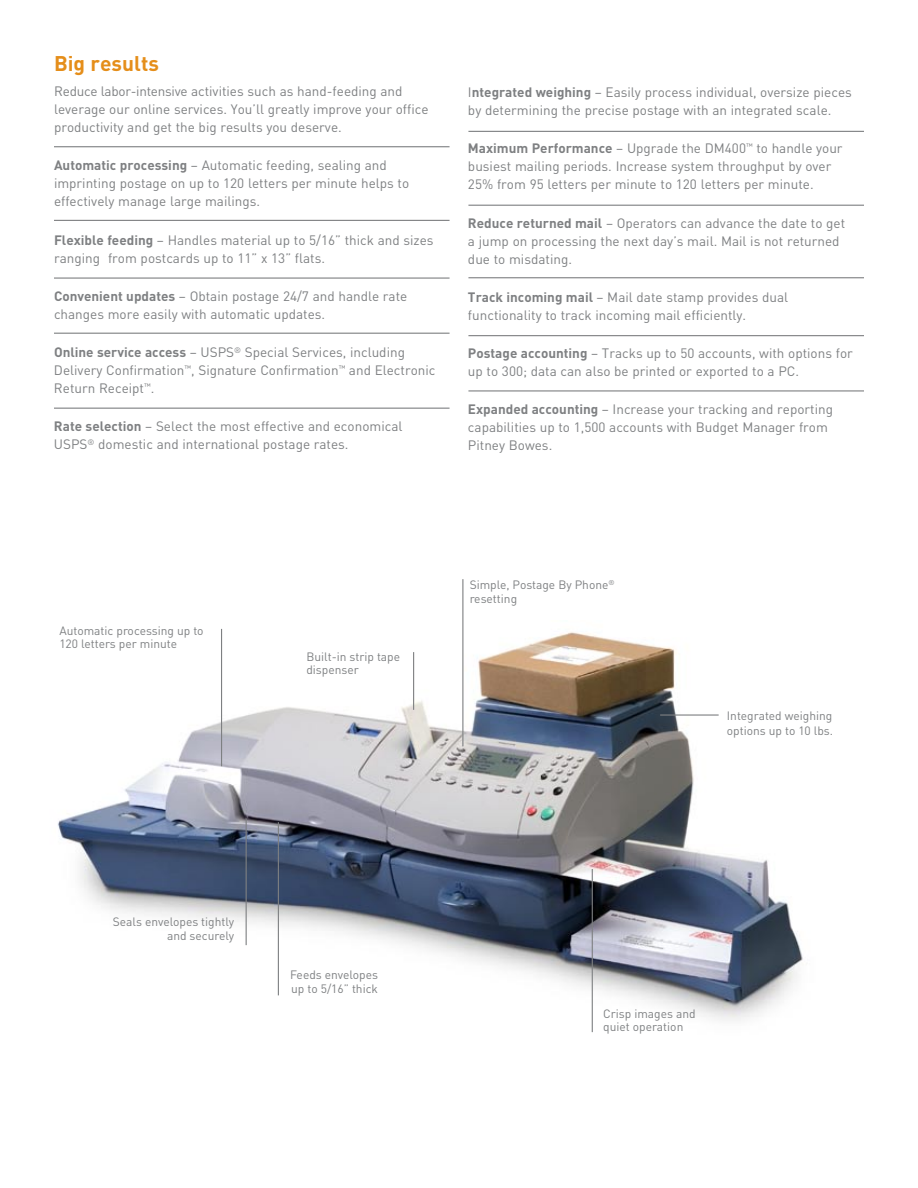
<style>
.page{position:relative;width:918px;height:1188px;background:#fff}
.page>*{position:absolute;margin:0;border:0;box-sizing:border-box;transform-origin:0 0}
.t1{font:700 21px "DIN";color:#e58e1a}
.t2{font:13.5px/18px "DIN";color:#7e8082}
.t3{font:12px/13.5px "DIN";color:#7e8082}
.s1{font-weight:700}
</style>
<div class="page">
<img style="left:58px;top:620px;width:745px;height:413px">
<hr style="left:246px;top:818px;width:1px;height:127px;background:#7e8082">
<hr style="left:592px;top:869px;width:1px;height:163px;background:#7e8082">
<hr style="left:278px;top:822px;width:1px;height:173px;background:#7e8082">
<hr style="left:221px;top:629px;width:1px;height:137px;background:#7e8082">
<hr style="left:660px;top:714px;width:59px;height:2px;background:#7e8082">
<hr style="left:462px;top:579px;width:1px;height:167px;background:#7e8082">
<hr style="left:413px;top:652px;width:1px;height:58px;background:#7e8082">
<hr style="left:54px;top:146px;width:396px;height:1px;background:#7e8082">
<hr style="left:468px;top:131px;width:396px;height:1px;background:#7e8082">
<hr style="left:468px;top:205px;width:396px;height:1px;background:#7e8082">
<hr style="left:468px;top:277px;width:396px;height:1px;background:#7e8082">
<hr style="left:468px;top:335px;width:396px;height:1px;background:#7e8082">
<hr style="left:468px;top:390px;width:396px;height:2px;background:#7e8082">
<hr style="left:54px;top:220px;width:396px;height:1px;background:#7e8082">
<hr style="left:54px;top:278px;width:396px;height:1px;background:#7e8082">
<hr style="left:54px;top:333px;width:396px;height:1px;background:#7e8082">
<hr style="left:54px;top:408px;width:396px;height:1px;background:#7e8082">
<h1 class="t1" style="left:54px;top:50px;width:106px">Big results</h1>
<p class="t2" style="left:54px;top:82px;width:376px">Reduce labor-intensive activities such as hand-feeding and leverage our online services. You’ll greatly improve your office productivity and get the big results you deserve.</p>
<p class="t2" style="left:54px;top:156px;width:357px"><span class="s1">Automatic processing</span> – Automatic feeding, sealing and imprinting postage on up to 120 letters per minute helps to effectively manage large mailings.</p>
<p class="t2" style="left:54px;top:231px;width:381px"><span class="s1">Flexible feeding</span> – Handles material up to 5/16” thick and sizes ranging from postcards up to 11” x 13” flats.</p>
<p class="t2" style="left:54px;top:287px;width:355px"><span class="s1">Convenient updates</span> – Obtain postage 24/7 and handle rate changes more easily with automatic updates.</p>
<p class="t2" style="left:54px;top:343px;width:383px"><span class="s1">Online service access</span> – USPS<sup>®</sup> Special Services, including<br>Delivery Confirmation<sup>™</sup>, Signature Confirmation<sup>™</sup> and Electronic<br>Return Receipt<sup>™</sup>.</p>
<p class="t2" style="left:54px;top:417px;width:350px"><span class="s1">Rate selection</span> – Select the most effective and economical<br>USPS<sup>®</sup> domestic and international postage rates.</p>
<p class="t2" style="left:468px;top:83px;width:385px">I<span class="s1">ntegrated weighing</span> – Easily process individual, oversize pieces by determining the precise postage with an integrated scale.</p>
<p class="t2" style="left:468px;top:139px;width:376px"><span class="s1">Maximum Performance</span> – Upgrade the DM400<sup>™</sup> to handle your busiest mailing periods. Increase system throughput by over<br>25% from 95 letters per minute to 120 letters per minute.</p>
<p class="t2" style="left:468px;top:213px;width:379px"><span class="s1">Reduce returned mail</span> – Operators can advance the date to get a jump on processing the next day’s mail. Mail is not returned due to misdating.</p>
<p class="t2" style="left:468px;top:288px;width:322px"><span class="s1">Track incoming mail</span> – Mail date stamp provides dual functionality to track incoming mail efficiently.</p>
<p class="t2" style="left:468px;top:344px;width:386px"><span class="s1">Postage accounting</span> – Tracks up to 50 accounts, with options for up to 300; data can also be printed or exported to a PC.</p>
<p class="t2" style="left:468px;top:400px;width:367px"><span class="s1">Expanded accounting</span> – Increase your tracking and reporting capabilities up to 1,500 accounts with Budget Manager from<br>Pitney Bowes.</p>
<p class="t3" style="left:59px;top:623px;width:146px">Automatic processing up to<br>120 letters per minute</p>
<p class="t3" style="left:306px;top:649px;width:95px">Built-in strip tape dispenser</p>
<p class="t3" style="left:470px;top:578px;width:146px">Simple, Postage By Phone<sup>® </sup>resetting</p>
<p class="t3" style="left:727px;top:707px;width:108px;line-height:15px">Integrated weighing options up to 10 lbs.</p>
<p class="t3" style="left:113px;top:915px;width:123px;text-align:right">Seals envelopes tightly and securely</p>
<p class="t3" style="left:290px;top:968px;width:89px">Feeds envelopes up to 5/16” thick</p>
<p class="t3" style="left:603px;top:1007px;width:94px">Crisp images and quiet operation</p>
</div>
